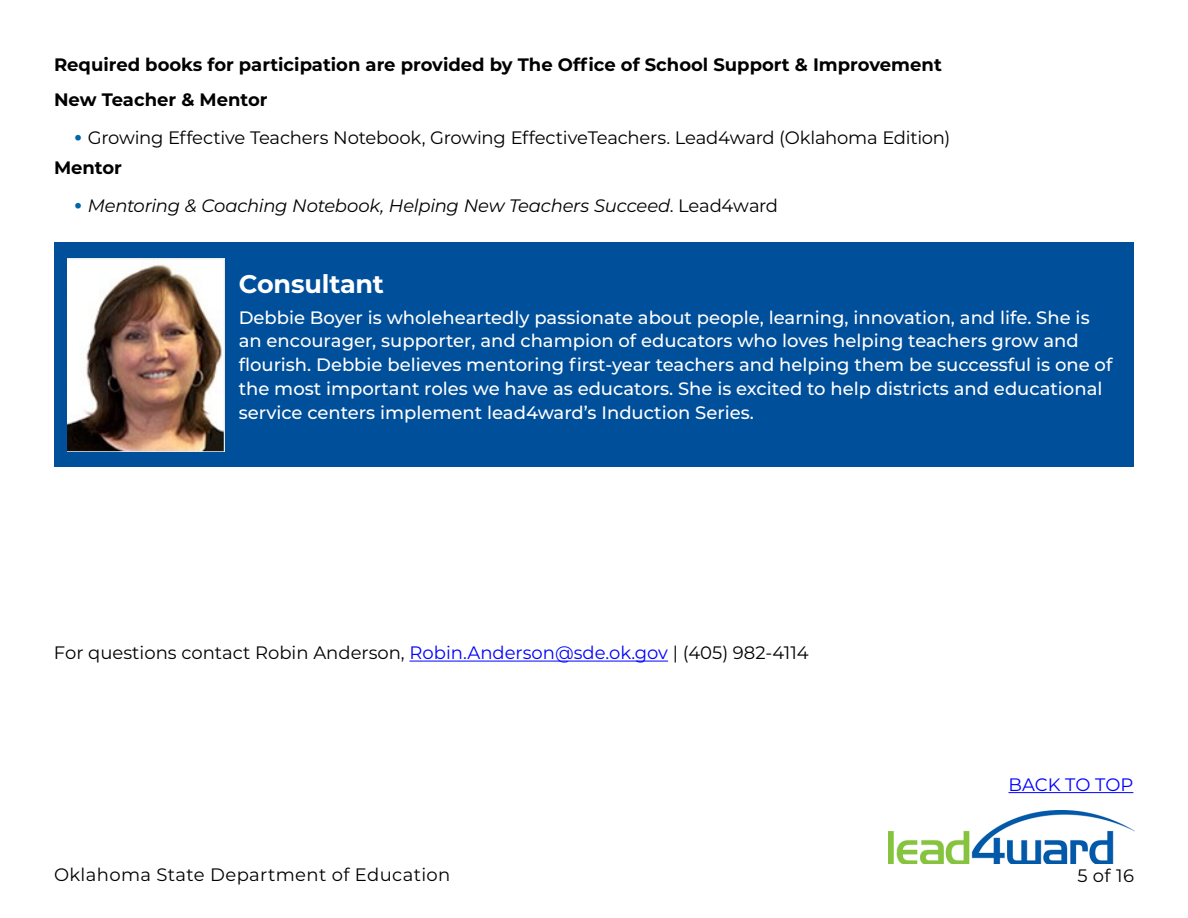
<style>
.page{position:relative;width:1188px;height:918px;background:#fff}
.page>*{position:absolute;margin:0;border:0;box-sizing:border-box;transform-origin:0 0}
.t1{font:700 25.5px "Montserrat";letter-spacing:-.01em;color:#fff}
.t2{font:500 18px/24px "Montserrat";color:#fff}
.t3{font:18px/30.8px "Montserrat";color:#000}
.t4{font:700 18px/34.8px "Montserrat";color:#000}
.t5{font:italic 18px "Montserrat";letter-spacing:-.015em;color:#000}
.t6{font:18px "Montserrat";letter-spacing:.02em;color:#000}
.t7{font:18px "Montserrat";letter-spacing:-.005em;color:#00f}
.s1{font-weight:700;font-size:22.5px;color:#0066a8}
.s2{font-weight:700}
.s3{font-weight:700;font-style:normal;font-size:22.5px;color:#0066a8}
.s4{font-style:normal}
.s5{color:#00f}
</style>
<div class="page">
<hr style="left:409px;top:661px;width:259px;height:1px;background:#00f">
<div style="left:54px;top:243px;width:1080px;height:224px;background:#004f9a"></div>
<img style="left:68px;top:258px;width:156px;height:194px">
<img style="left:889px;top:810px;width:245px;height:54px">
<hr style="left:1009px;top:792px;width:124px;height:1px;background:#00f">
<p class="t4" style="left:54px;top:47px;width:889px">Required books for participation are provided by The Office of School Support &amp; Improvement<br>New Teacher &amp; Mentor</p>
<p class="t3" style="left:54px;top:121px;width:898px;text-indent:20px"><span class="s1">•</span> Growing Effective Teachers Notebook, Growing Effective Teachers. Lead4ward (Oklahoma Edition)<br><span class="s2">Mentor</span></p>
<p class="t5" style="left:74px;top:193px;width:705px"><span class="s3">•</span> Mentoring &amp; Coaching Notebook, Helping New Teachers Succeed<span class="s4">. Lead4ward</span></p>
<h1 class="t1" style="left:239px;top:265px;width:147px">Consultant</h1>
<p class="t2" style="left:239px;top:304px;width:875px">Debbie Boyer is wholeheartedly passionate about people, learning, innovation, and life. She is an encourager, supporter, and champion of educators who loves helping teachers grow and flourish. Debbie believes mentoring first-year teachers and helping them be successful is one of the most important roles we have as educators. She is excited to help districts and educational service centers implement lead4ward’s Induction Series.</p>
<p class="t3" style="left:54px;top:637px;width:756px">For questions contact Robin Anderson, <span class="s5">Robin.Anderson@sde.ok.gov</span> | (405) 982-4114</p>
<p class="t7" style="left:1009px;top:772px;width:126px">BACK TO TOP</p>
<p class="t6" style="left:54px;top:863px;width:398px">Oklahoma State Department of Education</p>
<p class="t3" style="left:1077px;top:859px;width:58px">5 of 16</p>
</div>
